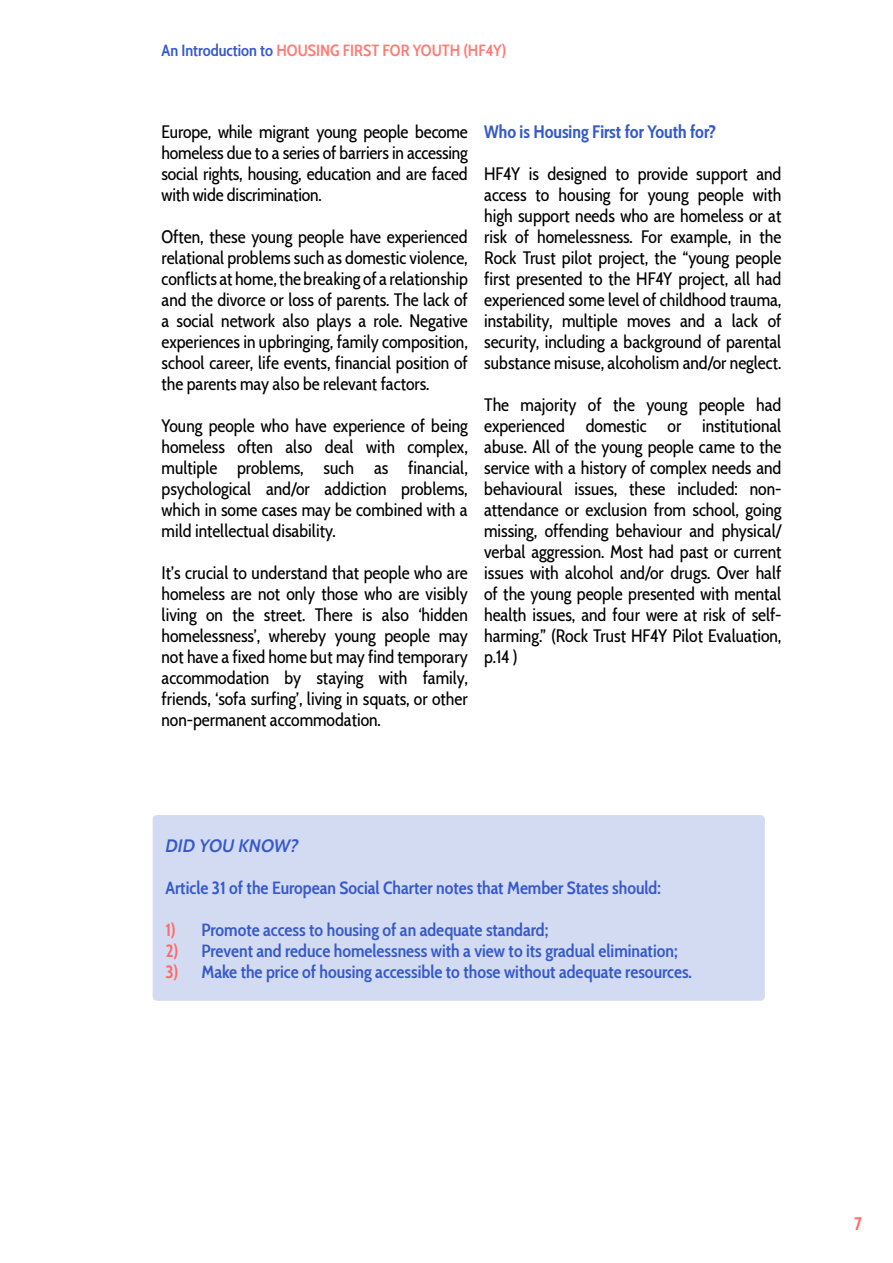
<style>
.page{position:relative;width:893px;height:1263px;background:#fff}
.page>*{position:absolute;margin:0;border:0;box-sizing:border-box;transform-origin:0 0}
.body{font:18px/21px "Cabin Condensed";color:#000;text-align:justify}
.body_bullets{font:600 18px "Cabin Condensed";color:#3559ca}
.body-2{font:600 18px "Cabin Condensed";color:#3559ca}
.body-3{font:700 18px "Cabin Condensed";color:#3559ca}
.body-4{font:italic 18px "Cabin";color:#3559ca}
.t1{font:700 18px "Cabin Condensed";color:#ff6b64}
.t2{font:600 16.5px "Cabin Condensed";color:#ff7a74}
.s1{color:#3559ca}
.s2{color:#ff6b64}
</style>
<div class="page">
<div style="left:153px;top:815px;width:612px;height:186px;background:#d3dbf3;border-radius:4px"></div>
<p class="t2" style="left:162px;top:38px;width:346px"><span class="s1">An Introduction to</span> HOUSING FIRST FOR YOUTH (HF4Y)</p>
<p class="body" style="left:162px;top:120px;width:308px">Europe, while migrant young people become homeless due to a series of barriers in accessing social rights, housing, education and are faced with wide discrimination.</p>
<p class="body" style="left:162px;top:225px;width:308px">Often, these young people have experienced relational problems such as domestic violence, conflicts at home, the breaking of a relationship and the divorce or loss of parents. The lack of a social network also plays a role. Negative experiences in upbringing, family composition, school career, life events, financial position of the parents may also be relevant factors.</p>
<p class="body" style="left:162px;top:414px;width:308px">Young people who have experience of being homeless often also deal with complex, multiple problems, such as financial, psychological and/or addiction problems, which in some cases may be combined with a mild intellectual disability.</p>
<p class="body" style="left:162px;top:561px;width:308px">It’s crucial to understand that people who are homeless are not only those who are visibly living on the street. There is also ‘hidden homelessness’, whereby young people may not have a fixed home but may find temporary accommodation by staying with family, friends, ‘sofa surfing’, living in squats, or other non-permanent accommodation.</p>
<p class="body-3" style="left:484px;top:118px;width:234px">Who is Housing First for Youth for?</p>
<p class="body" style="left:484px;top:162px;width:299px">HF4Y is designed to provide support and access to housing for young people with high support needs who are homeless or at risk of homelessness. For example, in the Rock Trust pilot project, the “young people first presented to the HF4Y project, all had experienced some level of childhood trauma, instability, multiple moves and a lack of security, including a background of parental substance misuse, alcoholism and/or neglect.</p>
<p class="body" style="left:484px;top:393px;width:299px">The majority of the young people had experienced domestic or institutional abuse. All of the young people came to the service with a history of complex needs and behavioural issues, these included: non&shy;attendance or exclusion from school, going missing, offending behaviour and physical/ verbal aggression. Most had past or current issues with alcohol and/or drugs. Over half of the young people presented with mental health issues, and four were at risk of self&shy;harming.” (Rock Trust HF4Y Pilot Evaluation, p.14 )</p>
<p class="body-4" style="left:165px;top:831px;width:135px">DID YOU KNOW?</p>
<p class="body-2" style="left:165px;top:874px;width:497px">Article 31 of the European Social Charter notes that Member States should:</p>
<p class="body_bullets" style="left:165px;top:916px;width:384px"><span class="s2">1)</span> Promote access to housing of an adequate standard;</p>
<p class="body_bullets" style="left:165px;top:937px;width:514px"><span class="s2">2)</span> Prevent and reduce homelessness with a view to its gradual elimination;</p>
<p class="body_bullets" style="left:165px;top:958px;width:528px"><span class="s2">3)</span> Make the price of housing accessible to those without adequate resources.</p>
<p class="t1" style="left:854px;top:1210px;width:9px">7</p>
</div>
